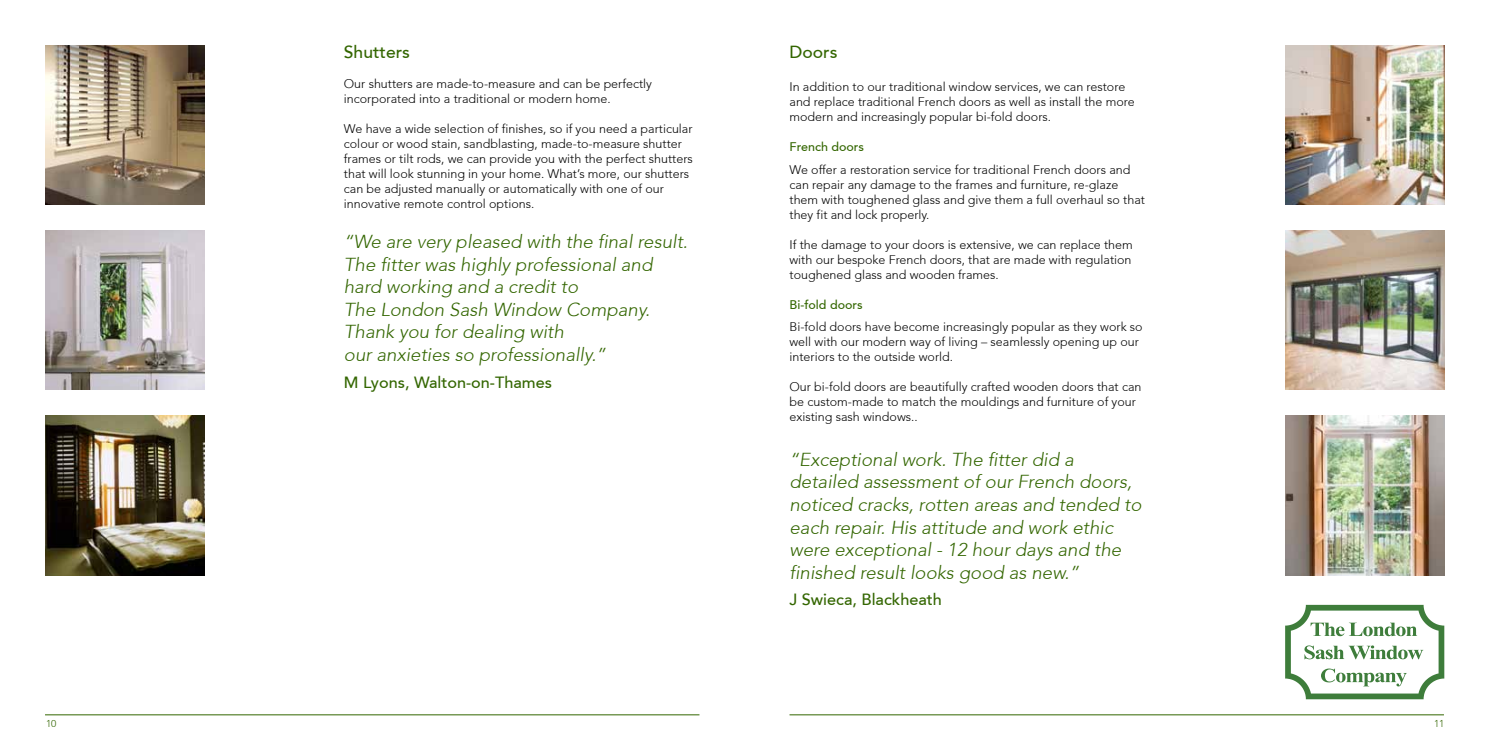
<style>
.page{position:relative;width:1489px;height:745px;background:#fff}
.page>*{position:absolute;margin:0;border:0;box-sizing:border-box;transform-origin:0 0}
.t1{font:italic 300 18.75px/22.5px "Avenir 35";color:#360}
.t2{font:500 17.5px "Avenir 65";color:#360}
.t3{font:500 16.25px "Avenir 65";color:#360}
.t4{font:300 12.5px/15px "Avenir 35";color:#000}
.t5{font:500 12.5px "Avenir 65";color:#360}
.t6{font:300 10px "Avenir 35";color:#360}
</style>
<div class="page">
<hr style="left:789px;top:714px;width:654px;height:1px;background:#360">
<hr style="left:45px;top:714px;width:654px;height:1px;background:#360">
<img style="left:45px;top:45px;width:159px;height:159px">
<img style="left:45px;top:230px;width:159px;height:159px">
<img style="left:45px;top:415px;width:159px;height:160px">
<img style="left:1285px;top:45px;width:159px;height:159px">
<img style="left:1285px;top:230px;width:159px;height:159px">
<img style="left:1285px;top:415px;width:159px;height:160px">
<svg style="left:1285px;top:604px;width:159px;height:94px"></svg>
<h2 class="t2" style="left:344px;top:41px;width:68px">Shutters</h2>
<p class="t4" style="left:344px;top:76px;width:310px">Our shutters are made-to-measure and can be perfectly incorporated into a traditional or modern home.</p>
<p class="t4" style="left:344px;top:121px;width:350px">We have a wide selection of finishes, so if you need a particular colour or wood stain, sandblasting, made-to-measure shutter frames or tilt rods, we can provide you with the perfect shutters that will look stunning in your home. What’s more, our shutters can be adjusted manually or automatically with one of our innovative remote control options.</p>
<h1 class="t1" style="left:344px;top:230px;width:345px">“We are very pleased with the final result.<br>The fitter was highly professional and hard working and a credit to<br>The London Sash Window Company.<br>Thank you for dealing with<br>our anxieties so professionally.”</h1>
<h3 class="t3" style="left:344px;top:372px;width:210px">M Lyons, Walton-on-Thames</h3>
<h2 class="t2" style="left:789px;top:42px;width:50px">Doors</h2>
<p class="t4" style="left:789px;top:79px;width:347px">In addition to our traditional window services, we can restore and replace traditional French doors as well as install the more modern and increasingly popular bi-fold doors.</p>
<p class="t5" style="left:789px;top:140px;width:76px">French doors</p>
<p class="t4" style="left:789px;top:162px;width:357px">We offer a restoration service for traditional French doors and can repair any damage to the frames and furniture, re-glaze them with toughened glass and give them a full overhaul so that they fit and lock properly.</p>
<p class="t4" style="left:789px;top:237px;width:345px;text-align:justify">If the damage to your doors is extensive, we can replace them with our bespoke French doors, that are made with regulation toughened glass and wooden frames.</p>
<p class="t5" style="left:789px;top:297px;width:75px">Bi-fold doors</p>
<p class="t4" style="left:789px;top:319px;width:354px">Bi-fold doors have become increasingly popular as they work so well with our modern way of living – seamlessly opening up our interiors to the outside world.</p>
<p class="t4" style="left:789px;top:379px;width:353px">Our bi-fold doors are beautifully crafted wooden doors that can be custom-made to match the mouldings and furniture of your existing sash windows..</p>
<h1 class="t1" style="left:789px;top:448px;width:353px">“Exceptional work. The fitter did a detailed assessment of our French doors, noticed cracks, rotten areas and tended to each repair. His attitude and work ethic were exceptional - 12 hour days and the finished result looks good as new.”</h1>
<h3 class="t3" style="left:789px;top:589px;width:154px">J Swieca, Blackheath</h3>
<p class="t6" style="left:46px;top:717px;width:12px">10</p>
<p class="t6" style="left:1433px;top:717px;width:12px">11</p>
</div>
